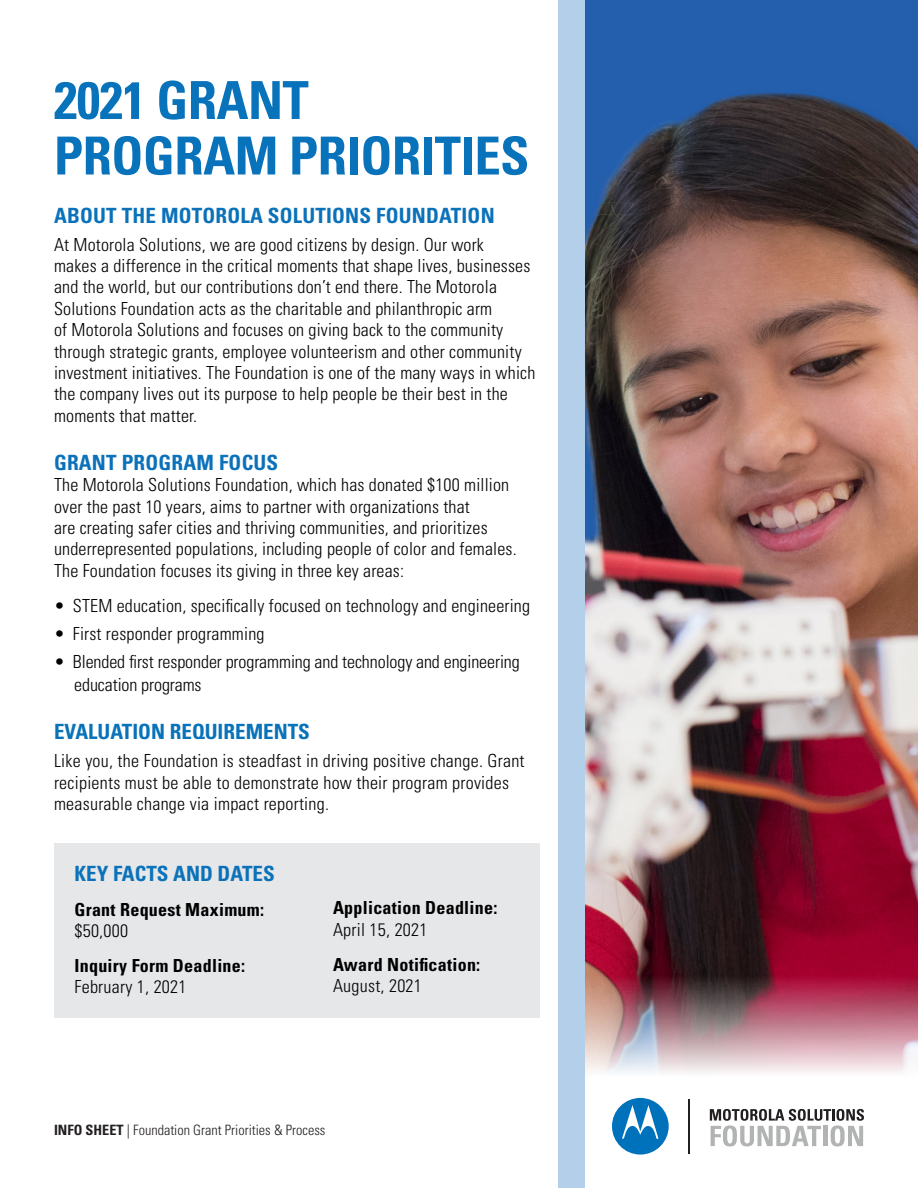
<style>
.page{position:relative;width:918px;height:1188px;background:#fff}
.page>*{position:absolute;margin:0;border:0;box-sizing:border-box;transform-origin:0 0}
.t1{font:700 condensed 52.5px "Univers LT Std";letter-spacing:-.01em;color:#0872ba}
.t2{font:700 condensed 21px "Univers LT Std";letter-spacing:.01em;color:#0b72ba}
.t3{font:700 condensed 21px "Univers LT Std";color:#0872ba}
.t4{font:300 condensed 18px/21.5px "Univers LT Std";letter-spacing:.01em;color:#000}
.t5{font:700 condensed 18px "Univers LT Std";letter-spacing:.015em;color:#000}
.t6{font:300 condensed 14.25px "Univers LT Std";color:#231f20}
.s1{font-weight:700}
</style>
<div class="page">
<img style="left:585px;top:0;width:333px;height:976px">
<svg style="left:54px;top:976px;width:864px;height:131px"></svg>
<div style="left:558px;top:0;width:27px;height:1188px;background:#b3cfe9"></div>
<div style="left:612px;top:1098px;width:57px;height:57px;background:#0072bc;border-radius:50%"></div>
<svg style="left:622px;top:1105px;width:36px;height:34px"></svg>
<svg style="left:710px;top:1109px;width:154px;height:37px"></svg>
<hr style="left:689px;top:1099px;width:1px;height:55px;background:#231f20">
<div style="left:54px;top:843px;width:486px;height:174px;background:#e6e7e9"></div>
<p class="t1" style="left:54px;top:68px;width:256px">2021 GRANT</p>
<p class="t1" style="left:54px;top:124px;width:477px">PROGRAM PRIORITIES</p>
<p class="t2" style="left:54px;top:202px;width:442px">ABOUT THE MOTOROLA SOLUTIONS FOUNDATION</p>
<p class="t4" style="left:54px;top:234px;width:483px">At Motorola Solutions, we are good citizens by design. Our work<br>makes a difference in the critical moments that shape lives, businesses and the world, but our contributions don’t end there. The Motorola Solutions Foundation acts as the charitable and philanthropic arm<br>of Motorola Solutions and focuses on giving back to the community through strategic grants, employee volunteerism and other community investment initiatives. The Foundation is one of the many ways in which the company lives out its purpose to help people be their best in the moments that matter.</p>
<p class="t2" style="left:54px;top:449px;width:226px">GRANT PROGRAM FOCUS</p>
<p class="t4" style="left:54px;top:474px;width:464px">The Motorola Solutions Foundation, which has donated $100 million over the past 10 years, aims to partner with organizations that<br>are creating safer cities and thriving communities, and prioritizes underrepresented populations, including people of color and females.<br>The Foundation focuses its giving in three key areas:</p>
<p class="t4" style="left:54px;top:594px;width:478px">• STEM education, specifically focused on technology and engineering</p>
<p class="t4" style="left:54px;top:623px;width:212px">• First responder programming</p>
<p class="t4" style="left:54px;top:651px;width:467px">• Blended first responder programming and technology and engineering</p>
<p class="t4" style="left:74px;top:674px;width:129px">education programs</p>
<p class="t3" style="left:54px;top:719px;width:257px">EVALUATION REQUIREMENTS</p>
<p class="t4" style="left:54px;top:750px;width:472px">Like you, the Foundation is steadfast in driving positive change. Grant recipients must be able to demonstrate how their program provides measurable change via impact reporting.</p>
<p class="t2" style="left:75px;top:860px;width:202px">KEY FACTS AND DATES</p>
<p class="t5" style="left:75px;top:898px;width:191px">Grant Request Maximum:</p>
<p class="t4" style="left:75px;top:920px;width:55px">$50,000</p>
<p class="t5" style="left:75px;top:955px;width:172px">Inquiry Form Deadline:</p>
<p class="t4" style="left:75px;top:976px;width:113px">February 1, 2021</p>
<p class="t5" style="left:333px;top:897px;width:166px">Application Deadline:</p>
<p class="t4" style="left:333px;top:919px;width:96px">April 15, 2021</p>
<p class="t5" style="left:333px;top:953px;width:149px">Award Notification:</p>
<p class="t4" style="left:333px;top:975px;width:90px">August, 2021</p>
<p class="t6" style="left:54px;top:1121px;width:273px"><span class="s1">INFO SHEET</span> | Foundation Grant Priorities &amp; Process</p>
</div>
